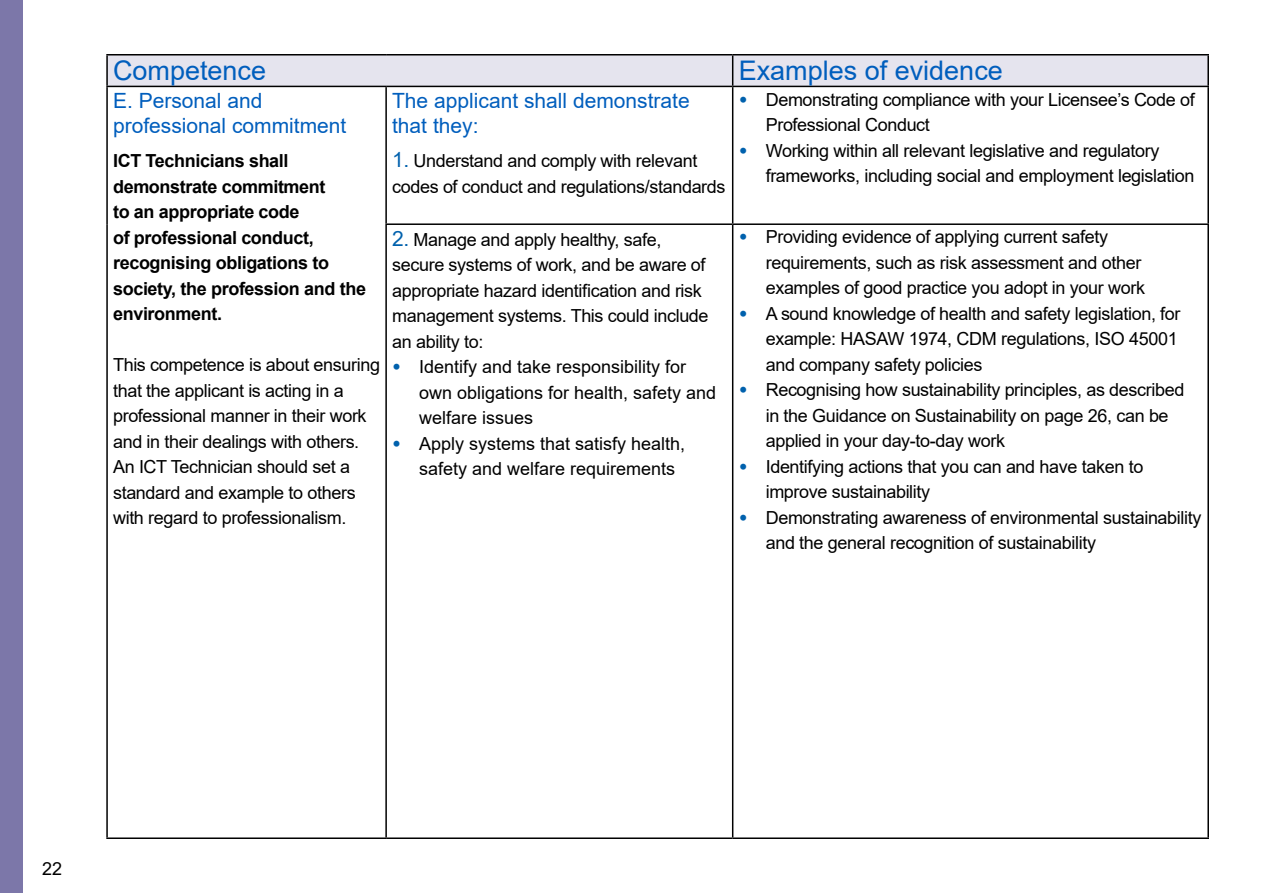
<style>
.page{position:relative;width:1263px;height:893px;background:#fff}
.page>*{position:absolute;margin:0;border:0;box-sizing:border-box;transform-origin:0 0}
.t1{font:27px "Arial";color:#005ebd}
.t2{font:21px/25.5px "Arial";color:#005ebd}
.t3{font:18px/25.5px "Arial";letter-spacing:-.02em;color:#000}
.t4{font:700 18px/25.5px "Arial";letter-spacing:-.02em;color:#000}
.t5{font:18px/25.5px "Arial";color:#000}
.s1{font-weight:900;color:#0061ad}
.s2{font-size:21px;color:#0061ad}
</style>
<div class="page">
<div style="left:108px;top:56px;width:1099px;height:30px;background:#e5e4ee"></div>
<hr style="left:106px;top:54px;width:280px;height:2px;background:#000">
<hr style="left:106px;top:56px;width:2px;height:30px;background:#000">
<hr style="left:386px;top:54px;width:347px;height:2px;background:#000">
<hr style="left:733px;top:54px;width:476px;height:2px;background:#000">
<hr style="left:732px;top:56px;width:1px;height:30px;background:#000">
<hr style="left:1207px;top:56px;width:2px;height:30px;background:#000">
<hr style="left:106px;top:86px;width:280px;height:1px;background:#000">
<hr style="left:106px;top:87px;width:2px;height:137px;background:#000">
<hr style="left:386px;top:86px;width:347px;height:1px;background:#000">
<hr style="left:385px;top:87px;width:2px;height:136px;background:#000">
<hr style="left:733px;top:86px;width:476px;height:1px;background:#000">
<hr style="left:732px;top:87px;width:1px;height:136px;background:#000">
<hr style="left:1207px;top:87px;width:2px;height:136px;background:#000">
<hr style="left:106px;top:224px;width:2px;height:613px;background:#000">
<hr style="left:385px;top:223px;width:348px;height:2px;background:#000">
<hr style="left:385px;top:225px;width:2px;height:612px;background:#000">
<hr style="left:733px;top:223px;width:476px;height:2px;background:#000">
<hr style="left:732px;top:225px;width:1px;height:612px;background:#000">
<hr style="left:1207px;top:225px;width:2px;height:612px;background:#000">
<hr style="left:106px;top:837px;width:280px;height:2px;background:#000">
<hr style="left:386px;top:837px;width:347px;height:2px;background:#000">
<hr style="left:733px;top:837px;width:476px;height:2px;background:#000">
<div style="left:0;top:0;width:22px;height:893px;background:#7c77a9"></div>
<h1 class="t1" style="left:113px;top:52px;width:155px">Competence</h1>
<h1 class="t1" style="left:739px;top:52px;width:266px">Examples of evidence</h1>
<p class="t2" style="left:113px;top:87px;width:235px">E. Personal and professional commitment</p>
<p class="t4" style="left:113px;top:148px;width:254px">ICT Technicians shall demonstrate commitment<br>to an appropriate code<br>of professional conduct, recognising obligations to society, the profession and the environment.</p>
<p class="t3" style="left:113px;top:352px;width:268px">This competence is about ensuring that the applicant is acting in a professional manner in their work and in their dealings with others.<br>An ICT Technician should set a standard and example to others with regard to professionalism.</p>
<p class="t3" style="left:766px;top:86px;width:431px;text-indent:-27px"><span class="s1">•</span> Demonstrating compliance with your Licensee’s Code of<br>Professional Conduct</p>
<p class="t3" style="left:766px;top:137px;width:430px;text-indent:-27px"><span class="s1">•</span> Working within all relevant legislative and regulatory frameworks, including social and employment legislation</p>
<p class="t2" style="left:392px;top:87px;width:299px">The applicant shall demonstrate that they:</p>
<p class="t3" style="left:392px;top:148px;width:335px"><span class="s2">1.</span> Understand and comply with relevant codes of conduct and regulations/standards</p>
<p class="t3" style="left:766px;top:224px;width:381px;text-indent:-27px"><span class="s1">•</span> Providing evidence of applying current safety requirements, such as risk assessment and other examples of good practice you adopt in your work</p>
<p class="t3" style="left:766px;top:301px;width:416px;text-indent:-27px"><span class="s1">•</span> A sound knowledge of health and safety legislation, for example: HASAW 1974, CDM regulations, ISO 45001 and company safety policies</p>
<p class="t3" style="left:766px;top:377px;width:420px;text-indent:-27px"><span class="s1">•</span> Recognising how sustainability principles, as described in the Guidance on Sustainability on page 26, can be applied in your day-to-day work</p>
<p class="t3" style="left:766px;top:454px;width:379px;text-indent:-27px"><span class="s1">•</span> Identifying actions that you can and have taken to improve sustainability</p>
<p class="t3" style="left:766px;top:505px;width:437px;text-indent:-27px"><span class="s1">•</span> Demonstrating awareness of environmental sustainability and the general recognition of sustainability</p>
<p class="t3" style="left:392px;top:226px;width:318px"><span class="s2">2.</span> Manage and apply healthy, safe, secure systems of work, and be aware of appropriate hazard identification and risk management systems. This could include an ability to:</p>
<p class="t5" style="left:419px;top:354px;width:299px;text-indent:-27px"><span class="s1">•</span> Identify and take responsibility for own obligations for health, safety and welfare issues</p>
<p class="t5" style="left:419px;top:430px;width:268px;text-indent:-27px"><span class="s1">•</span> Apply systems that satisfy health, safety and welfare requirements</p>
<p class="t3" style="left:42px;top:855px;width:22px">22</p>
</div>
